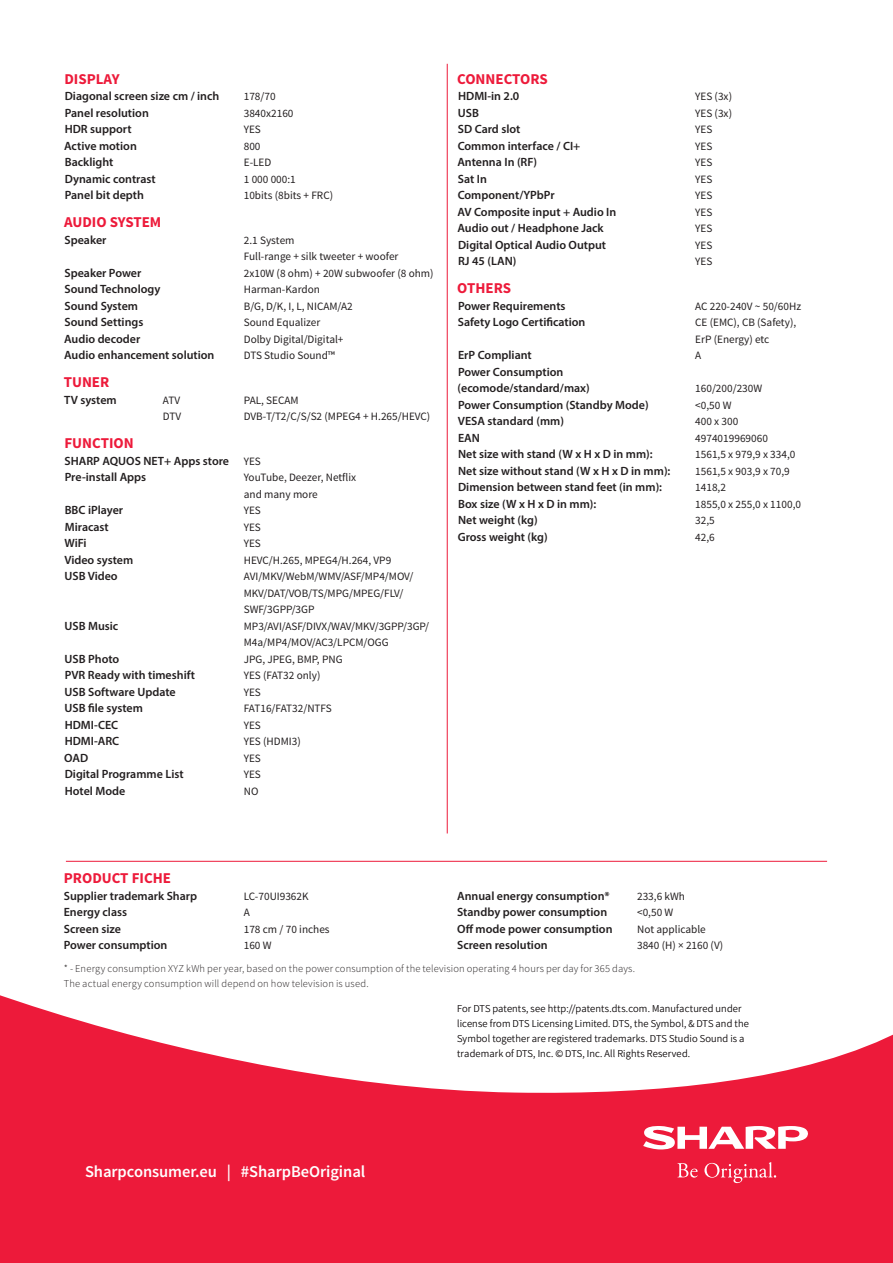
<style>
.page{position:relative;width:893px;height:1263px;background:#fff}
.page>*{position:absolute;margin:0;border:0;box-sizing:border-box;transform-origin:0 0}
.t1{font:600 16.5px "Source Sans Pro";letter-spacing:-.005em;color:#fff}
.t2{font:700 15px "Source Sans Pro";color:#ed1a3a}
.t3{font:600 12px/16.5px "Myriad Pro";color:#231f20}
.t4{font:11.25px/16.5px "Source Sans Pro";color:#231f20}
.t5{font:300 10.5px/15px "Source Sans Pro";letter-spacing:.015em;color:#231f20}
.s1{font-family:"Source Sans Pro";font-weight:400;font-size:11.25px}
</style>
<div class="page">
<svg style="left:0;top:995px;width:893px;height:268px;fill:#ed1a3a"></svg>
<svg style="left:677px;top:1163px;width:21px;height:14px"></svg>
<svg style="left:704px;top:1162px;width:72px;height:21px"></svg>
<svg style="left:643px;top:1126px;width:166px;height:23px"></svg>
<hr style="left:447px;top:64px;width:1px;height:769px;background:#ed1a3a">
<hr style="left:66px;top:861px;width:761px;height:1px;background:#ed1a3a">
<p class="t2" style="left:64px;top:69px;width:57px">DISPLAY</p>
<p class="t3" style="left:65px;top:87px;width:156px">Diagonal screen size cm / inch</p>
<p class="t4" style="left:244px;top:88px;width:33px">178/70</p>
<p class="t3" style="left:65px;top:104px;width:86px">Panel resolution</p>
<p class="t4" style="left:244px;top:105px;width:51px">3840x2160</p>
<p class="t3" style="left:65px;top:120px;width:68px">HDR support</p>
<p class="t4" style="left:244px;top:121px;width:19px">YES</p>
<p class="t3" style="left:64px;top:137px;width:74px">Active motion</p>
<p class="t4" style="left:244px;top:138px;width:18px">800</p>
<p class="t3" style="left:65px;top:153px;width:50px">Backlight</p>
<p class="t4" style="left:244px;top:154px;width:29px">E-LED</p>
<p class="t3" style="left:65px;top:170px;width:92px">Dynamic contrast</p>
<p class="t4" style="left:244px;top:171px;width:54px">1 000 000:1</p>
<p class="t3" style="left:65px;top:186px;width:81px">Panel bit depth</p>
<p class="t4" style="left:244px;top:187px;width:91px">10bits (8bits + FRC)</p>
<p class="t2" style="left:64px;top:212px;width:99px">AUDIO SYSTEM</p>
<p class="t3" style="left:64px;top:231px;width:44px">Speaker</p>
<p class="t4" style="left:244px;top:232px;width:156px">2.1 System<br>Full-range + silk tweeter + woofer</p>
<p class="t3" style="left:64px;top:264px;width:78px">Speaker Power</p>
<p class="t4" style="left:244px;top:265px;width:191px">2x10W (8 ohm) + 20W subwoofer (8 ohm)</p>
<p class="t3" style="left:64px;top:280px;width:97px">Sound Technology</p>
<p class="t4" style="left:244px;top:281px;width:78px">Harman-Kardon</p>
<p class="t3" style="left:64px;top:297px;width:75px">Sound System</p>
<p class="t4" style="left:244px;top:298px;width:110px">B/G, D/K, I, L, NICAM/A2</p>
<p class="t3" style="left:64px;top:313px;width:80px">Sound Settings</p>
<p class="t4" style="left:244px;top:314px;width:78px">Sound Equalizer</p>
<p class="t3" style="left:64px;top:330px;width:78px">Audio decoder</p>
<p class="t4" style="left:244px;top:331px;width:101px">Dolby Digital/Digital+</p>
<p class="t3" style="left:64px;top:346px;width:152px">Audio enhancement solution</p>
<p class="t4" style="left:244px;top:347px;width:93px">DTS Studio Sound™</p>
<p class="t2" style="left:64px;top:372px;width:47px">TUNER</p>
<p class="t3" style="left:64px;top:391px;width:54px">TV system</p>
<p class="t4" style="left:163px;top:392px;width:19px">ATV</p>
<p class="t4" style="left:244px;top:392px;width:56px">PAL, SECAM</p>
<p class="t4" style="left:163px;top:408px;width:20px">DTV</p>
<p class="t4" style="left:244px;top:408px;width:188px">DVB-T/T2/C/S/S2 (MPEG4 + H.265/HEVC)</p>
<p class="t2" style="left:64px;top:433px;width:71px">FUNCTION</p>
<p class="t3" style="left:64px;top:452px;width:198px">SHARP AQUOS NET+ Apps store <span class="s1">YES<br></span>Pre-install Apps</p>
<p class="t4" style="left:244px;top:469px;width:114px">YouTube, Deezer, Netflix and many more</p>
<p class="t3" style="left:65px;top:501px;width:60px">BBC iPlayer</p>
<p class="t4" style="left:244px;top:502px;width:19px">YES</p>
<p class="t3" style="left:65px;top:518px;width:46px">Miracast</p>
<p class="t4" style="left:244px;top:519px;width:19px">YES</p>
<p class="t3" style="left:65px;top:534px;width:24px">WiFi</p>
<p class="t4" style="left:244px;top:535px;width:19px">YES</p>
<p class="t3" style="left:64px;top:551px;width:70px">Video system</p>
<p class="t4" style="left:244px;top:552px;width:149px">HEVC/H.265, MPEG4/H.264, VP9</p>
<p class="t3" style="left:65px;top:567px;width:55px">USB Video</p>
<p class="t4" style="left:244px;top:568px;width:171px">AVI/MKV/WebM/WMV/ASF/MP4/MOV/<br>MKV/DAT/VOB/TS/MPG/MPEG/FLV/<br>SWF/3GPP/3GP</p>
<p class="t3" style="left:65px;top:617px;width:55px">USB Music</p>
<p class="t4" style="left:244px;top:618px;width:187px">MP3/AVI/ASF/DIVX/WAV/MKV/3GPP/3GP/<br>M4a/MP4/MOV/AC3/LPCM/OGG</p>
<p class="t3" style="left:65px;top:650px;width:56px">USB Photo</p>
<p class="t4" style="left:244px;top:651px;width:100px">JPG, JPEG, BMP, PNG</p>
<p class="t3" style="left:65px;top:666px;width:132px">PVR Ready with timeshift</p>
<p class="t4" style="left:244px;top:667px;width:78px">YES (FAT32 only)</p>
<p class="t3" style="left:65px;top:683px;width:113px">USB Software Update</p>
<p class="t4" style="left:244px;top:684px;width:19px">YES</p>
<p class="t3" style="left:65px;top:699px;width:80px">USB file system</p>
<p class="t4" style="left:244px;top:700px;width:89px">FAT16/FAT32/NTFS</p>
<p class="t3" style="left:65px;top:716px;width:55px">HDMI-CEC</p>
<p class="t4" style="left:244px;top:717px;width:19px">YES</p>
<p class="t3" style="left:65px;top:732px;width:56px">HDMI-ARC</p>
<p class="t4" style="left:244px;top:733px;width:58px">YES (HDMI3)</p>
<p class="t3" style="left:64px;top:749px;width:26px">OAD</p>
<p class="t4" style="left:244px;top:750px;width:19px">YES</p>
<p class="t3" style="left:65px;top:765px;width:120px">Digital Programme List</p>
<p class="t4" style="left:244px;top:766px;width:19px">YES</p>
<p class="t3" style="left:65px;top:782px;width:62px">Hotel Mode</p>
<p class="t4" style="left:244px;top:783px;width:16px">NO</p>
<p class="t2" style="left:457px;top:69px;width:92px">CONNECTORS</p>
<p class="t3" style="left:458px;top:87px;width:63px">HDMI-in 2.0</p>
<p class="t4" style="left:695px;top:88px;width:38px">YES (3x)</p>
<p class="t3" style="left:458px;top:104px;width:23px">USB</p>
<p class="t4" style="left:695px;top:105px;width:38px">YES (3x)</p>
<p class="t3" style="left:458px;top:120px;width:64px">SD Card slot</p>
<p class="t4" style="left:695px;top:121px;width:19px">YES</p>
<p class="t3" style="left:458px;top:137px;width:124px">Common interface / CI+</p>
<p class="t4" style="left:695px;top:138px;width:19px">YES</p>
<p class="t3" style="left:457px;top:153px;width:81px">Antenna In (RF)</p>
<p class="t4" style="left:695px;top:154px;width:19px">YES</p>
<p class="t3" style="left:458px;top:170px;width:31px">Sat In</p>
<p class="t4" style="left:695px;top:171px;width:19px">YES</p>
<p class="t3" style="left:458px;top:186px;width:98px">Component/YPbPr</p>
<p class="t4" style="left:695px;top:187px;width:19px">YES</p>
<p class="t3" style="left:457px;top:203px;width:160px">AV Composite input + Audio In</p>
<p class="t4" style="left:695px;top:204px;width:19px">YES</p>
<p class="t3" style="left:457px;top:219px;width:148px">Audio out / Headphone Jack</p>
<p class="t4" style="left:695px;top:220px;width:19px">YES</p>
<p class="t3" style="left:458px;top:236px;width:150px">Digital Optical Audio Output</p>
<p class="t4" style="left:695px;top:237px;width:19px">YES</p>
<p class="t3" style="left:458px;top:252px;width:60px">RJ 45 (LAN)</p>
<p class="t4" style="left:695px;top:253px;width:19px">YES</p>
<p class="t2" style="left:457px;top:278px;width:55px">OTHERS</p>
<p class="t3" style="left:458px;top:297px;width:109px">Power Requirements</p>
<p class="t4" style="left:695px;top:298px;width:107px">AC 220-240V ~ 50/60Hz</p>
<p class="t3" style="left:458px;top:313px;width:129px">Safety Logo Certification</p>
<p class="t4" style="left:695px;top:314px;width:102px">CE (EMC), CB (Safety),<br>ErP (Energy) etc</p>
<p class="t3" style="left:458px;top:346px;width:75px">ErP Compliant</p>
<p class="t4" style="left:695px;top:347px;width:8px">A</p>
<p class="t3" style="left:458px;top:363px;width:134px">Power Consumption (ecomode/standard/max)</p>
<p class="t4" style="left:695px;top:380px;width:68px">160/200/230W</p>
<p class="t3" style="left:458px;top:396px;width:192px">Power Consumption (Standby Mode)</p>
<p class="t4" style="left:695px;top:397px;width:38px">&lt;0,50 W</p>
<p class="t3" style="left:458px;top:412px;width:108px">VESA standard (mm)</p>
<p class="t4" style="left:695px;top:413px;width:45px">400 x 300</p>
<p class="t3" style="left:458px;top:429px;width:23px">EAN</p>
<p class="t4" style="left:695px;top:430px;width:74px">4974019969060</p>
<p class="t3" style="left:458px;top:445px;width:196px">Net size with stand (W x H x D in mm):</p>
<p class="t4" style="left:695px;top:446px;width:102px">1561,5 x 979,9 x 334,0</p>
<p class="t3" style="left:458px;top:462px;width:214px">Net size without stand (W x H x D in mm):</p>
<p class="t4" style="left:695px;top:463px;width:96px">1561,5 x 903,9 x 70,9</p>
<p class="t3" style="left:458px;top:478px;width:206px">Dimension between stand feet (in mm):</p>
<p class="t4" style="left:695px;top:479px;width:32px">1418,2</p>
<p class="t3" style="left:458px;top:495px;width:140px">Box size (W x H x D in mm):</p>
<p class="t4" style="left:695px;top:496px;width:107px">1855,0 x 255,0 x 1100,0</p>
<p class="t3" style="left:458px;top:511px;width:81px">Net weight (kg)</p>
<p class="t4" style="left:695px;top:512px;width:21px">32,5</p>
<p class="t3" style="left:458px;top:528px;width:92px">Gross weight (kg)</p>
<p class="t4" style="left:695px;top:529px;width:21px">42,6</p>
<p class="t2" style="left:64px;top:869px;width:109px">PRODUCT FICHE</p>
<p class="t3" style="left:64px;top:887px;width:135px">Supplier trademark Sharp</p>
<p class="t4" style="left:244px;top:888px;width:66px">LC-70UI9362K</p>
<p class="t3" style="left:64px;top:904px;width:65px">Energy class</p>
<p class="t4" style="left:244px;top:904px;width:8px">A</p>
<p class="t3" style="left:64px;top:920px;width:59px">Screen size</p>
<p class="t4" style="left:244px;top:921px;width:87px">178 cm / 70 inches</p>
<p class="t3" style="left:64px;top:937px;width:105px">Power consumption</p>
<p class="t4" style="left:244px;top:937px;width:29px">160 W</p>
<p class="t3" style="left:457px;top:887px;width:154px">Annual energy consumption*</p>
<p class="t4" style="left:637px;top:888px;width:49px">233,6 kWh</p>
<p class="t3" style="left:457px;top:904px;width:152px">Standby power consumption</p>
<p class="t4" style="left:637px;top:904px;width:38px">&lt;0,50 W</p>
<p class="t3" style="left:457px;top:920px;width:157px">Off mode power consumption</p>
<p class="t4" style="left:637px;top:921px;width:70px">Not applicable</p>
<p class="t3" style="left:457px;top:937px;width:92px">Screen resolution</p>
<p class="t4" style="left:637px;top:937px;width:88px">3840 (H) × 2160 (V)</p>
<p class="t5" style="left:64px;top:961px;width:573px">* - Energy consumption XYZ kWh per year, based on the power consumption of the television operating 4 hours per day for 365 days.<br>The actual energy consumption will depend on how television is used.</p>
<h1 class="t1" style="left:85px;top:1160px;width:282px">Sharpconsumer.eu | #SharpBeOriginal</h1>
<p class="t5" style="left:457px;top:1001px;width:293px">For DTS patents, see http://patents.dts.com. Manufactured under license from DTS Licensing Limited. DTS, the Symbol, &amp; DTS and the Symbol together are registered trademarks. DTS Studio Sound is a trademark of DTS, Inc. © DTS, Inc. All Rights Reserved.</p>
</div>
